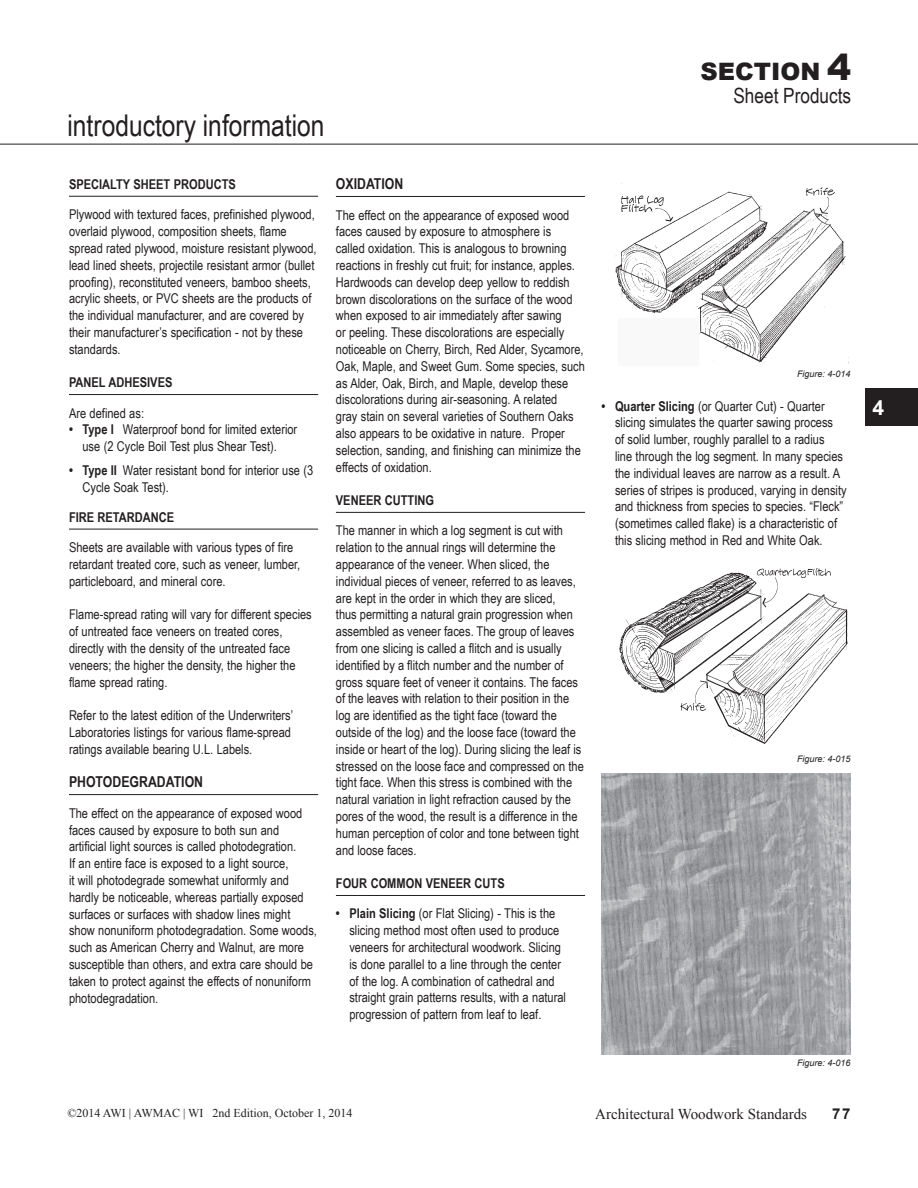
<style>
.page{position:relative;width:918px;height:1188px;background:#fff}
.page>*{position:absolute;margin:0;border:0;box-sizing:border-box;transform-origin:0 0}
.t1{font:30px "Arial Narrow";color:#231f20}
.t2{font:900 24px "Arial";color:#231f20}
.t3{font:21px "Arial Narrow";color:#231f20}
.t4{font:700 21px "Arial";color:#fff}
.t5{font:15px "Times New Roman";color:#231f20}
.t6{font:700 15px "Arial Narrow";color:#231f20}
.t7{font:700 15px "Arial";color:#231f20}
.t8{font:13.5px/16.8px "Arial Narrow";color:#231f20}
.t9{font:700 13.5px "Arial Narrow";color:#231f20}
.t10{font:12px "Times New Roman";color:#231f20}
.t11{font:italic 9px "Arial";color:#231f20}
.s1{font-weight:700}
.s2{font-size:36px}
</style>
<div class="page">
<hr style="left:0;top:144px;width:918px;height:1px;background:#231f20">
<div style="left:866px;top:388px;width:52px;height:38px;background:#231f20"></div>
<hr style="left:69px;top:196px;width:249px;height:1px;background:#231f20">
<hr style="left:69px;top:394px;width:249px;height:1px;background:#231f20">
<hr style="left:69px;top:529px;width:249px;height:1px;background:#231f20">
<hr style="left:69px;top:794px;width:249px;height:1px;background:#231f20">
<img style="left:615px;top:183px;width:234px;height:181px">
<div style="left:618px;top:318px;width:80px;height:47px;background:#f9f9f9"></div>
<div style="left:768px;top:354px;width:80px;height:11px;background:#fff"></div>
<img style="left:619px;top:568px;width:229px;height:176px">
<div style="left:626px;top:728px;width:78px;height:22px;background:#fff"></div>
<div style="left:780px;top:731px;width:71px;height:19px;background:#fff"></div>
<img style="left:602px;top:774px;width:249px;height:280px">
<hr style="left:336px;top:196px;width:249px;height:1px;background:#231f20">
<hr style="left:336px;top:512px;width:249px;height:1px;background:#231f20">
<hr style="left:336px;top:895px;width:249px;height:1px;background:#231f20">
<h1 class="t1" style="left:68px;top:104px;width:259px">introductory information</h1>
<p class="t9" style="left:69px;top:174px;width:168px">SPECIALTY SHEET PRODUCTS</p>
<p class="t8" style="left:69px;top:206px;width:249px">Plywood with textured faces, prefinished plywood, overlaid plywood, composition sheets, flame spread rated plywood, moisture resistant plywood, lead lined sheets, projectile resistant armor (bullet proofing), reconstituted veneers, bamboo sheets, acrylic sheets, or PVC sheets are the products of the individual manufacturer, and are covered by their manufacturer’s specification - not by these standards.</p>
<p class="t9" style="left:69px;top:372px;width:105px">PANEL ADHESIVES</p>
<p class="t8" style="left:69px;top:404px;width:77px">Are defined as:</p>
<p class="t8" style="left:69px;top:421px;width:230px;text-align:center"><span class="s1">• Type I</span> Waterproof bond for limited exterior use (2 Cycle Boil Test plus Shear Test).</p>
<p class="t8" style="left:82px;top:461px;width:232px;text-indent:-14px"><span class="s1">• Type II</span> Water resistant bond for interior use (3<br>Cycle Soak Test).</p>
<p class="t9" style="left:69px;top:507px;width:107px">FIRE RETARDANCE</p>
<p class="t8" style="left:69px;top:539px;width:233px">Sheets are available with various types of fire retardant treated core, such as veneer, lumber, particleboard, and mineral core.</p>
<p class="t8" style="left:69px;top:606px;width:244px">Flame-spread rating will vary for different species of untreated face veneers on treated cores, directly with the density of the untreated face veneers; the higher the density, the higher the flame spread rating.</p>
<p class="t8" style="left:69px;top:706px;width:226px">Refer to the latest edition of the Underwriters’<br>Laboratories listings for various flame-spread ratings available bearing U.L. Labels.</p>
<p class="t6" style="left:69px;top:771px;width:136px">PHOTODEGRADATION</p>
<p class="t8" style="left:69px;top:804px;width:250px">The effect on the appearance of exposed wood faces caused by exposure to both sun and artificial light sources is called photodegration.<br>If an entire face is exposed to a light source,<br>it will photodegrade somewhat uniformly and hardly be noticeable, whereas partially exposed surfaces or surfaces with shadow lines might show nonuniform photodegradation. Some woods, such as American Cherry and Walnut, are more susceptible than others, and extra care should be taken to protect against the effects of nonuniform photodegradation.</p>
<p class="t6" style="left:336px;top:173px;width:69px">OXIDATION</p>
<p class="t8" style="left:336px;top:206px;width:251px">The effect on the appearance of exposed wood faces caused by exposure to atmosphere is<br>called oxidation. This is analogous to browning reactions in freshly cut fruit; for instance, apples.<br>Hardwoods can develop deep yellow to reddish brown discolorations on the surface of the wood when exposed to air immediately after sawing<br>or peeling. These discolorations are especially noticeable on Cherry, Birch, Red Alder, Sycamore, Oak, Maple, and Sweet Gum. Some species, such as Alder, Oak, Birch, and Maple, develop these discolorations during air-seasoning. A related<br>gray stain on several varieties of Southern Oaks also appears to be oxidative in nature. Proper selection, sanding, and finishing can minimize the effects of oxidation.</p>
<p class="t9" style="left:336px;top:490px;width:100px">VENEER CUTTING</p>
<p class="t8" style="left:336px;top:522px;width:250px">The manner in which a log segment is cut with relation to the annual rings will determine the appearance of the veneer. When sliced, the individual pieces of veneer, referred to as leaves, are kept in the order in which they are sliced,<br>thus permitting a natural grain progression when assembled as veneer faces. The group of leaves from one slicing is called a flitch and is usually identified by a flitch number and the number of gross square feet of veneer it contains. The faces of the leaves with relation to their position in the log are iden ti fied as the tight face (toward the outside of the log) and the loose face (toward the inside or heart of the log). During slicing the leaf is stressed on the loose face and compressed on the tight face. When this stress is combined with the natural variation in light refraction caused by the pores of the wood, the result is a difference in the human perception of color and tone between tight and loose faces.</p>
<p class="t9" style="left:336px;top:873px;width:170px">FOUR COMMON VENEER CUTS</p>
<p class="t8" style="left:349px;top:905px;width:218px;text-indent:-14px"><span class="s1">• Plain Slicing</span> (or Flat Slicing) - This is the slicing method most often used to produce veneers for architectural woodwork. Slicing is done parallel to a line through the center of the log. A com bi na tion of cathedral and straight grain patterns results, with a natural progression of pattern from leaf to leaf.</p>
<h2 class="t2" style="left:700px;top:54px;width:152px">SECTION <span class="s2">4</span></h2>
<h3 class="t3" style="left:733px;top:80px;width:119px">Sheet Products</h3>
<p class="t11" style="left:797px;top:368px;width:55px">Figure: 4-014</p>
<p class="t8" style="left:615px;top:397px;width:233px;text-indent:-14px"><span class="s1">• Quarter Slicing</span> (or Quarter Cut) - Quarter slicing simulates the quarter sawing process<br>of solid lumber, roughly parallel to a radius<br>line through the log segment. In many species the individual leaves are narrow as a result. A series of stripes is produced, varying in density and thickness from species to species. “Fleck” (sometimes called flake) is a char ac ter is tic of this slicing method in Red and White Oak.</p>
<p class="t11" style="left:797px;top:753px;width:55px">Figure: 4-015</p>
<p class="t11" style="left:797px;top:1057px;width:55px">Figure: 4-016</p>
<p class="t10" style="left:68px;top:1105px;width:287px">©2014 AWI | AWMAC | WI 2nd Edition, October 1, 2014</p>
<p class="t5" style="left:595px;top:1104px;width:213px">Architectural Woodwork Standards</p>
<p class="t7" style="left:832px;top:1104px;width:20px">77</p>
<h3 class="t4" style="left:872px;top:394px;width:13px">4</h3>
</div>
